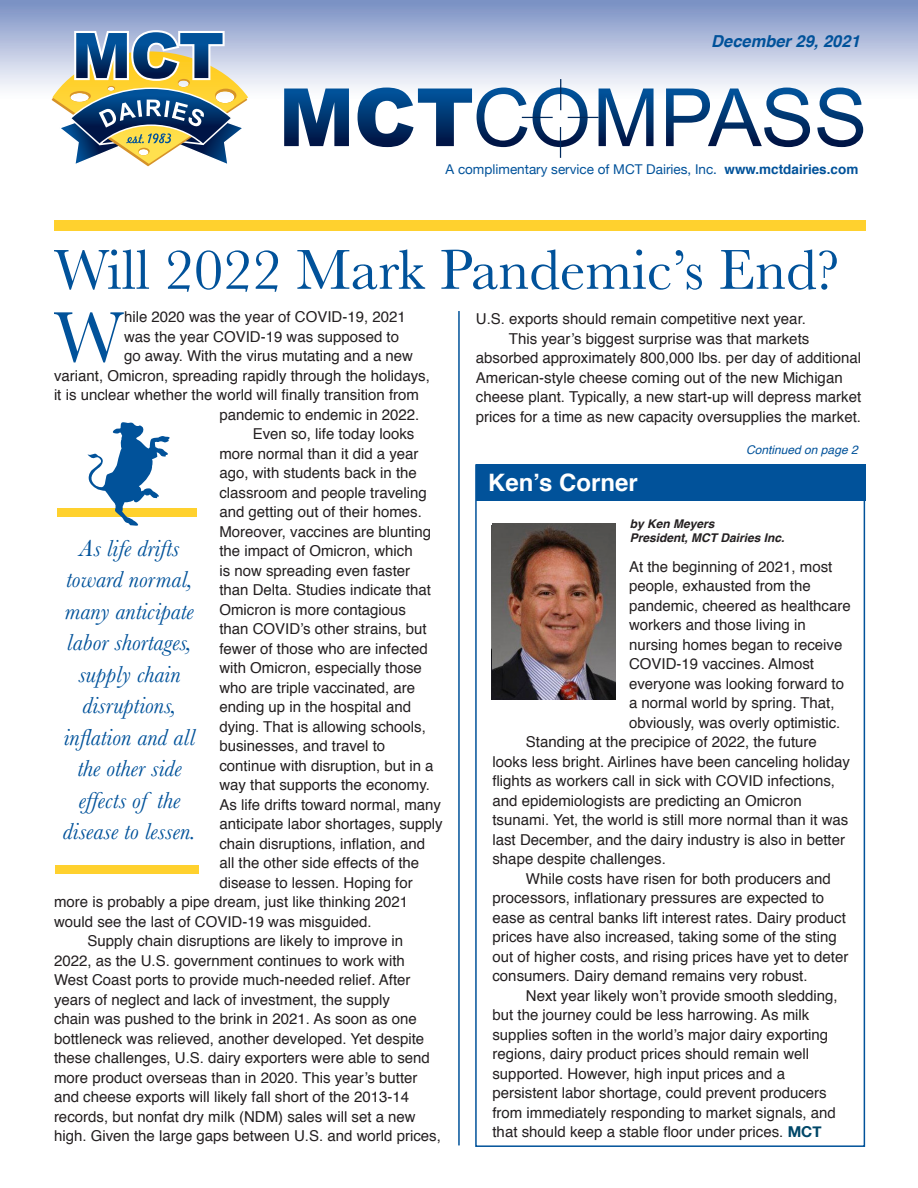
<style>
.page{position:relative;width:918px;height:1188px;background:#fff}
.page>*{position:absolute;margin:0;border:0;box-sizing:border-box;transform-origin:0 0}
.t1{font:73.95px "Baskerville";color:#01529a}
.t2{font:58.5px "Baskerville";color:#01529a}
.main_body{font:italic 24px/31.5px "Baskerville";color:#01529a;text-align:center}
.t3{font:700 24px "Helvetica";color:#fff}
.t4{font:italic 700 16.5px "Helvetica";color:#01529a}
.t5{font:15px/19.5px "Helvetica";color:#231f20}
.t6{font:13.5px "Helvetica Neue";color:#01529a}
.t7{font:italic 700 12px "Helvetica";color:#231f20}
.t8{font:italic 12px "Helvetica";color:#01529a}
.s1{font-family:"Helvetica";font-weight:700}
.s2{font-family:"Helvetica Neue";font-weight:700;color:#004768}
</style>
<div class="page">
<div style="left:476px;top:464px;width:389px;height:37px;background:#01529a"></div>
<div style="left:57px;top:508px;width:139px;height:9px;background:#ffd12e"></div>
<svg style="left:87px;top:422px;width:83px;height:104px"></svg>
<div style="left:0;top:0;width:918px;height:104px;background:linear-gradient(to bottom,#7a90c3,#fff)"></div>
<svg style="left:52px;top:11px;width:196px;height:155px"></svg>
<svg style="left:284px;top:89px;width:65px;height:57px"></svg>
<svg style="left:358px;top:88px;width:169px;height:59px"></svg>
<svg style="left:533px;top:87px;width:55px;height:60px"></svg>
<svg style="left:599px;top:89px;width:55px;height:57px"></svg>
<svg style="left:666px;top:88px;width:144px;height:59px"></svg>
<svg style="left:817px;top:88px;width:46px;height:59px"></svg>
<hr style="left:560px;top:79px;width:1px;height:31px;background:#00295c">
<hr style="left:560px;top:127px;width:1px;height:31px;background:#00295c">
<hr style="left:522px;top:117px;width:31px;height:1px;background:#00295c">
<hr style="left:568px;top:117px;width:31px;height:1px;background:#00295c">
<div style="left:55px;top:865px;width:143px;height:9px;background:#ffd12e"></div>
<img style="left:492px;top:524px;width:124px;height:176px">
<hr style="left:458px;top:311px;width:2px;height:834px;background:#01529a">
<div style="left:54px;top:220px;width:811px;height:10px;background:#ffd12e"></div>
<p class="t4" style="left:711px;top:27px;width:150px">December 29, 2021</p>
<p class="t6" style="left:446px;top:160px;width:414px">A complimentary service of MCT Dairies, Inc. <span class="s1">www.mctdairies.com</span></p>
<p class="t2" style="left:54px;top:233px;width:787px">Will 2022 Mark Pandemic’s End?</p>
<p class="t1" style="left:54px;top:290px;width:72px">W</p>
<p class="t5" style="left:124px;top:308px;width:283px">hile 2020 was the year of COVID-19, 2021</p>
<p class="t5" style="left:124px;top:327px;width:277px">was the year COVID-19 was supposed to</p>
<p class="t5" style="left:124px;top:347px;width:291px">go away. With the virus mutating and a new</p>
<p class="t5" style="left:54px;top:366px;width:377px">variant, Omicron, spreading rapidly through the holidays,</p>
<p class="t5" style="left:54px;top:386px;width:367px">it is unclear whether the world will finally transition from</p>
<p class="t5" style="left:219px;top:405px;width:202px">pandemic to endemic in 2022.</p>
<p class="t5" style="left:253px;top:425px;width:163px">Even so, life today looks</p>
<p class="t5" style="left:219px;top:444px;width:201px">more normal than it did a year</p>
<p class="t5" style="left:219px;top:464px;width:199px">ago, with students back in the</p>
<p class="t5" style="left:219px;top:483px;width:209px">classroom and people traveling</p>
<p class="t5" style="left:219px;top:503px;width:204px">and getting out of their homes.</p>
<p class="t5" style="left:219px;top:522px;width:213px">Moreover, vaccines are blunting</p>
<p class="t5" style="left:219px;top:542px;width:195px">the impact of Omicron, which</p>
<p class="t5" style="left:219px;top:561px;width:192px">is now spreading even faster</p>
<p class="t5" style="left:219px;top:581px;width:213px">than Delta. Studies indicate that</p>
<p class="t5" style="left:219px;top:600px;width:188px">Omicron is more contagious</p>
<p class="t5" style="left:219px;top:620px;width:209px">than COVID’s other strains, but</p>
<p class="t5" style="left:219px;top:639px;width:210px">fewer of those who are infected</p>
<p class="t5" style="left:219px;top:659px;width:204px">with Omicron, especially those</p>
<p class="t5" style="left:219px;top:678px;width:197px">who are triple vaccinated, are</p>
<p class="t5" style="left:219px;top:698px;width:193px">ending up in the hospital and</p>
<p class="t5" style="left:219px;top:717px;width:208px">dying. That is allowing schools,</p>
<p class="t5" style="left:219px;top:737px;width:167px">businesses, and travel to</p>
<p class="t5" style="left:219px;top:756px;width:216px">continue with disruption, but in a</p>
<p class="t5" style="left:219px;top:776px;width:212px">way that supports the economy.</p>
<p class="t5" style="left:219px;top:795px;width:223px">As life drifts toward normal, many</p>
<p class="t5" style="left:219px;top:815px;width:225px">anticipate labor shortages, supply</p>
<p class="t5" style="left:219px;top:834px;width:207px">chain disruptions, inflation, and</p>
<p class="t5" style="left:219px;top:854px;width:201px">all the other side effects of the</p>
<p class="t5" style="left:219px;top:873px;width:195px">disease to lessen. Hoping for</p>
<p class="t5" style="left:54px;top:893px;width:356px">more is probably a pipe dream, just like thinking 2021</p>
<p class="t5" style="left:54px;top:912px;width:319px">would see the last of COVID-19 was misguided.</p>
<p class="t5" style="left:54px;top:932px;width:388px;text-indent:33px">Supply chain disruptions are likely to improve in 2022, as the U.S. government continues to work with West Coast ports to provide much-needed relief. After years of neglect and lack of investment, the supply<br>chain was pushed to the brink in 2021. As soon as one bottleneck was relieved, another developed. Yet despite these challenges, U.S. dairy exporters were able to send more product overseas than in 2020. This year’s butter and cheese exports will likely fall short of the 2013-14 records, but nonfat dry milk (NDM) sales will set a new high. Given the large gaps between U.S. and world prices,</p>
<p class="main_body" style="left:63px;top:532px;width:135px">As life drifts toward normal, many anticipate labor shortages, supply chain disruptions, inflation and all the other side effects of the disease to lessen.</p>
<p class="t5" style="left:476px;top:310px;width:332px">U.S. exports should remain competitive next year.</p>
<p class="t5" style="left:476px;top:329px;width:387px;text-indent:33px">This year’s biggest surprise was that markets absorbed approximately 800,000 lbs. per day of additional American-style cheese coming out of the new Michigan cheese plant. Typically, a new start-up will depress market prices for a time as new capacity oversupplies the market.</p>
<p class="t3" style="left:488px;top:463px;width:151px">Ken’s Corner</p>
<p class="t8" style="left:746px;top:441px;width:113px">Continued on page 2</p>
<p class="t7" style="left:630px;top:514px;width:86px">by Ken Meyers</p>
<p class="t7" style="left:630px;top:528px;width:156px">President, MCT Dairies Inc.</p>
<p class="t5" style="left:629px;top:557px;width:223px">At the beginning of 2021, most people, exhausted from the pandemic, cheered as healthcare workers and those living in nursing homes began to receive<br>COVID-19 vaccines. Almost everyone was looking forward to a normal world by spring. That, obviously, was overly optimistic.</p>
<p class="t5" style="left:492px;top:733px;width:359px;text-indent:33px">Standing at the precipice of 2022, the future looks less bright. Airlines have been canceling holiday flights as workers call in sick with COVID infections, and epidemiologists are predicting an Omicron tsunami. Yet, the world is still more normal than it was last December, and the dairy industry is also in better shape despite challenges.</p>
<p class="t5" style="left:492px;top:869px;width:358px;text-indent:33px">While costs have risen for both producers and processors, inflationary pressures are expected to ease as central banks lift interest rates. Dairy product prices have also increased, taking some of the sting out of higher costs, and rising prices have yet to deter consumers. Dairy demand remains very robust.</p>
<p class="t5" style="left:492px;top:986px;width:347px;text-indent:33px">Next year likely won’t provide smooth sledding, but the journey could be less harrowing. As milk supplies soften in the world’s major dairy exporting regions, dairy product prices should remain well supported. However, high input prices and a persistent labor shortage, could prevent producers from immediately responding to market signals, and that should keep a stable floor under prices. <span class="s2">MCT</span></p>
</div>
